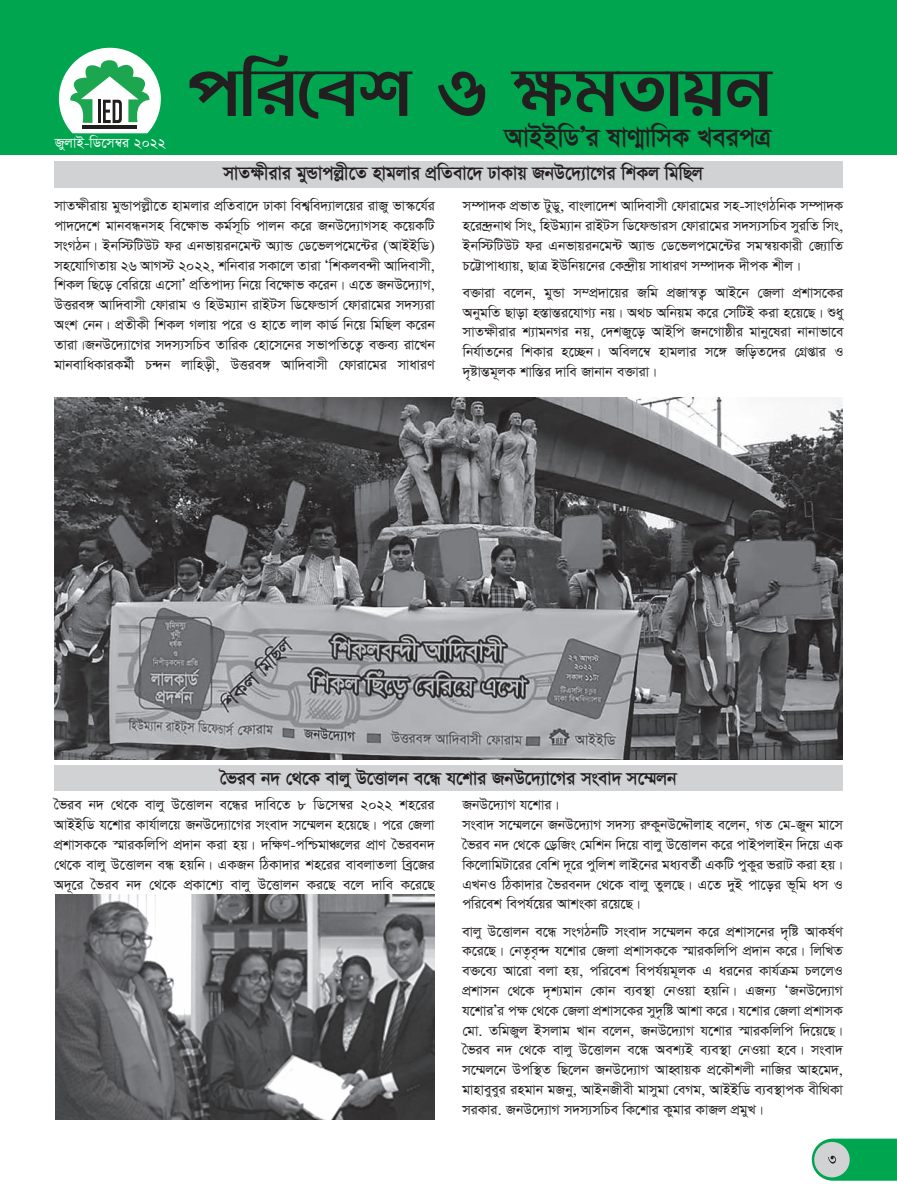
<style>
.page{position:relative;width:897px;height:1188px;background:#fff}
.page>*{position:absolute;margin:0;border:0;box-sizing:border-box;transform-origin:0 0}
.t1{font:700 82.35px "Bashundhara 21";color:#231f20}
.t2{font:700 30.45px "Sutonny MJ";color:#231f20}
.t3{font:700 21.9px "Sutonny MJ";color:#231f20;scale:.96 1}
.t4{font:700 21px "Sutonny MJ";color:#231f20}
.t5{font:16.5px/19.8px "Sutonny MJ";color:#231f20;text-align:justify}
.t6{font:16.5px "Sutonny MJ";color:#fff}
</style>
<div class="page">
<div style="left:0;top:0;width:896px;height:155px;background:#00a54f"></div>
<svg style="left:59px;top:48px;width:102px;height:85px"></svg>
<hr style="left:83px;top:125px;width:54px;height:4px;background:#211e1e">
<svg style="left:811px;top:1139px;width:85px;height:42px;background:#49b67e"></svg>
<div style="left:54px;top:161px;width:789px;height:26px;background:#d1d2d4"></div>
<div style="left:54px;top:766px;width:788px;height:25px;background:#d1d2d4"></div>
<img style="left:55px;top:895px;width:380px;height:224px">
<img style="left:54px;top:398px;width:788px;height:361px">
<p class="t6" style="left:55px;top:134px;width:112px">RYJVB-WW‡M¤^I 2022</p>
<h1 class="t1" style="left:188px;top:49px;width:584px">cwi‡ek I ÿgZvqb</h1>
<h2 class="t2" style="left:505px;top:120px;width:267px">AVBBWWÕI LVY¥VWMK LEICÎ</h2>
<h3 class="t3" style="left:223px;top:161px;width:501px">MVZ¶XIVI GYÛVCJØX‡Z NVGJVI CÖWZEV‡` XVKVQ RBD‡`¨V‡MI WKKJ WGWQJ</h3>
<p class="t5" style="left:54px;top:197px;width:382px">MVZ¶XIVQ GYÛVCJØX‡Z NVGJVI CÖWZEV‡` XVKV WEK¦WE`¨VJ‡QI IVRYFV¯‹‡H©I CV`‡`‡K GVBEÜBMN WE‡¶VF KG©M~WP CVJB K‡I RBD‡`¨VMMN K‡QKWU MSMVB| BBW÷WUDU DI GBFVQIB‡G›U A¨VÛ †W‡FJC‡G‡›UI (AVBBWW)<br>MN‡HVWMZVQ 26 AVM÷ 2022, KWBEVI MKV‡J ZVIV ÔWKKJE›`X AVW`EVMX, WKKJ WQ‡O †EWI‡Q G‡MVÕ CÖWZCV`¨ WB‡Q WE‡ŸVF K‡IB| G‡Z RBD‡`¨VM, DËIE½ AVW`EVMX †DVIVG I WNDG¨VB IVBUM WW‡DÛVM© †DVIV‡GI M`M¨IV ASK †BB| CÖZXKX WKKJ MJVQ C‡I I NV‡Z JVJ KVW© WB‡Q WGWQJ K‡IB ZVIV|RBD‡`¨V‡MI M`M¨MWPE ZVWIK †NV‡M‡BI MFVCWZ‡Z¡ E³E¨ IV‡LB GVBEVWAKVIKG©X P›`B JVWNOX, DËIE½ AVW`EVMX †DVIV‡GI MVAVIY</p>
<p class="t5" style="left:463px;top:197px;width:382px">M¤ÚV`K CÖFVZ UYWY, EVSJV‡`K AVW`EVMX †DVIV‡GI MN-MVSMVWBK M¤ÚV`K N‡I›`«BV_ WMS, WNDG¨VB IVBUM WW‡DÛVIM †DVIV‡GI M`M¨MWPE MYIWZ WMS, BBW÷WUDU DI GBFVQIB‡G›U A¨VÛ †W‡FJC‡G‡›UI MGŠ^QKVIX †R¨VWZ P‡ÆVCVA¨VQ, QVÎ BDWBQ‡BI †K›`«XQ MVAVIY M¤ÚV`K `XCK KXJ|</p>
<p class="t5" style="left:463px;top:283px;width:387px;text-align:left">E³VIV E‡JB, GYÛV M¤CÖ`V‡QI RWG CÖRV¯^Z¡ AVB‡B †RJV CÖKVM‡KI ABYGWZ QVOV N¯ÍVŠÍI‡HVM¨ BQ| A_P AWBQG K‡I †MWUB KIV N‡Q‡Q| ÏAY MVZ¶XIVI K¨VGBMI BQ, †`KRY‡O AVBWC RB‡MVÔXI GVBY‡LIV BVBVFV‡E WBH©VZ‡BI WKKVI N‡”QB| AWEJ‡¤^ NVGJVI M‡½ RWOZ‡`I †MÖßVI I `„ÓVŠÍG~JK KVW¯ÍI `VWE RVBVB E³VIV|</p>
<p class="t4" style="left:220px;top:767px;width:457px">ˆFIE B` †_‡K EVJYD‡ËVJB E‡Ü H‡KVI RBD‡`¨V‡MI MSEV` M‡¤§JB</p>
<p class="t5" style="left:54px;top:796px;width:382px">ˆFIE B` †_‡K EVJY D‡ËVJB E‡ÜI `VWE‡Z 8 WW‡M¤^I 2022 KN‡II AVBBWW H‡KVI KVH©VJ‡Q RBD‡`¨V‡MI MSEV` M‡¤§JB N‡Q‡Q| C‡I †RJV CÖKVMK‡K ¯§VIKWJWC CÖ`VB KIV NQ| `WŸY-CWÐGVÂ‡JI CÖVY ˆFIEB` †_‡K EVJYD‡ËVJB EÜ NQWB| GKRB WVKV`VI KN‡II EVEJVZJV WEª‡RI A`~‡I ˆFIE B` †_‡K CÖKV‡K¨ EVJY D‡ËVJB KI‡Q E‡J `VWE K‡I‡Q</p>
<p class="t5" style="left:462px;top:796px;width:382px;text-align:left">RBD‡`¨VM H‡KVI|<br>MSEV` M‡¤§J‡B RBD‡`¨VM M`M¨ IÆKYBD‡ÏŠJVN E‡JB, MZ †G-RYB GV‡M ˆFIE B` †_‡K †W«WRS †GWKB W`‡Q EVJYD‡ËVJB K‡I CVBCJVBB W`‡Q GK WK‡JVWGUV‡II †EWK `~‡I CYWJK JVB‡BI GA¨EZ©X GKWU CYKYI FIVU KIV NQ| GLBI WVKV`VI ˆFIEB` †_‡K EVJYZYJ‡Q| G‡Z `YB CV‡OI F~WG AM I CWI‡EK WECH©‡QI AVKSKV I‡Q‡Q|</p>
<p class="t5" style="left:462px;top:922px;width:382px">EVJYD‡ËVJB E‡Ü MSMVBWU MSEV` M‡¤§JB K‡I CÖKVM‡BI `„WÓ AVKL©Y K‡I‡Q| †BZ…E…›` H‡KVI †RJV CÖKVMK‡K ¯§VIKWJWC CÖ`VB K‡I| WJWLZ E³‡E¨ AV‡IV EJV NQ, CWI‡EK WECH©QG~JK G AI‡BI KVH©ΜG PJ‡JI CÖKVMB †_‡K `„K¨GVB †KVB E¨E¯’V †BIQV NQWB| GRB¨ ÔRBD‡`¨VM H‡KVIÕI C¶ †_‡K †RJV CÖKVM‡KI MY`…WÓ AVKV K‡I| H‡KVI †RJV CÖKVMK †GV. ZWGRYJ BMJVG LVB E‡JB, RBD‡`¨VM H‡KVI ¯§VIKWJWC W`‡Q‡Q| ˆFIE B` †_‡K EVJY D‡ËVJB E‡Ü AEK¨B E¨E¯’V †BIQV N‡E| MSEV` M‡¤§J‡B DCW¯’Z WQ‡JB RBD‡`¨VM AVNŸVQK CÖ‡KŠKJX BVWRI AVN‡G`, GVNVEYEYI INGVB GRBY, AVBBRXEX GVMYGV †EMG, AVBBWW E¨E¯’VCK EXW_KV MIKVI. RBD‡`¨VM M`M¨MWPE WK‡KVI KYGVI KVRJ CÖGYL|</p>
</div>
